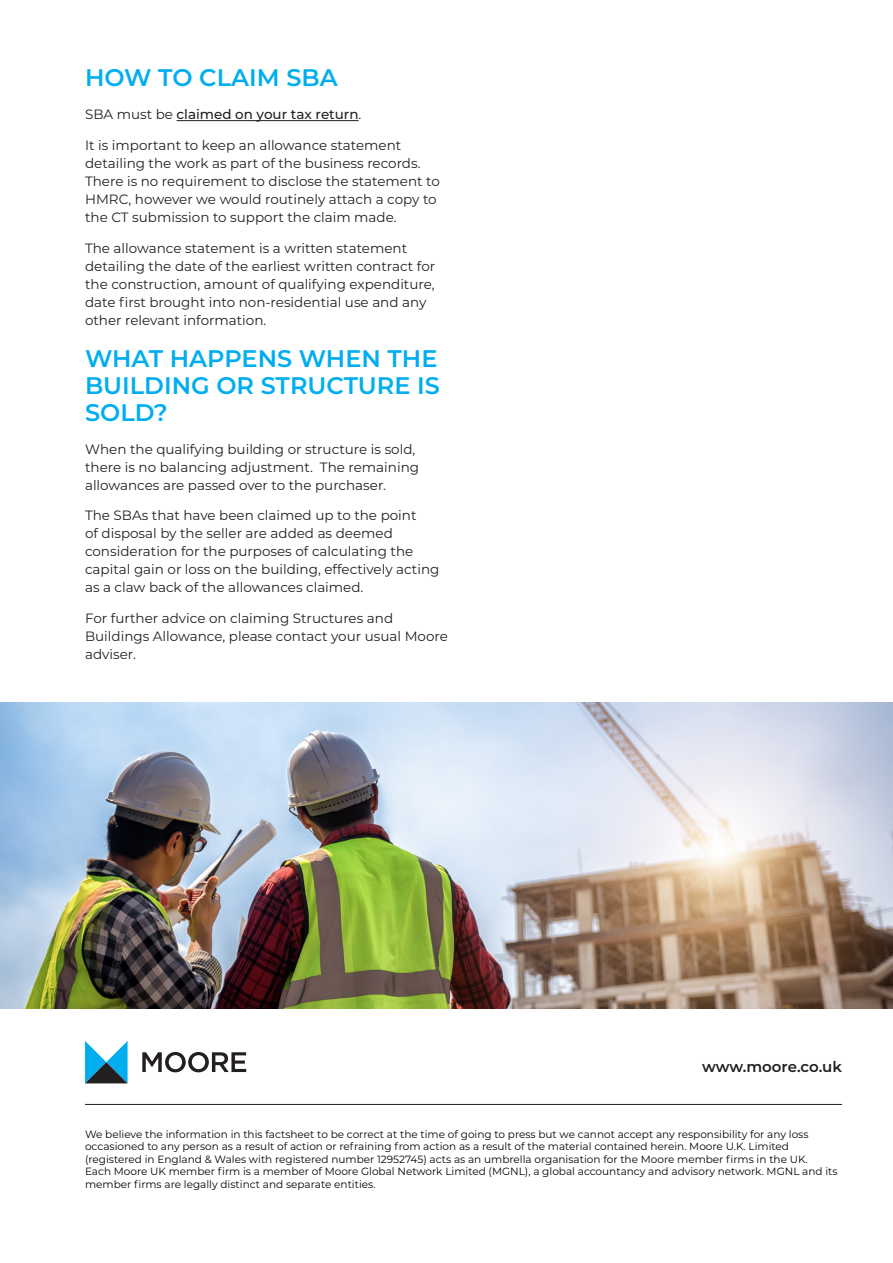
<style>
.page{position:relative;width:893px;height:1263px;background:#fff}
.page>*{position:absolute;margin:0;border:0;box-sizing:border-box;transform-origin:0 0}
.t1{font:600 24px/27px "Montserrat";color:#00aeef;text-align:justify}
.t2{font:600 15px "Montserrat";letter-spacing:-.005em;color:#231f20}
.Body{font:13.5px/18px "Montserrat";color:#231f20}
.Body-2{font:500 13.5px "Montserrat";color:#231f20}
.Body-3{font:10.5px/12.6px "Montserrat";color:#080302}
.s1{font-weight:400}
</style>
<div class="page">
<hr style="left:177px;top:120px;width:182px;height:1px;background:#231f20">
<hr style="left:85px;top:1104px;width:757px;height:1px;background:#231f20">
<svg style="left:85px;top:1041px;width:43px;height:42px"></svg>
<svg style="left:142px;top:1052px;width:104px;height:20px"></svg>
<img style="left:0;top:702px;width:893px;height:306px">
<h1 class="t1" style="left:85px;top:63px;width:254px">HOW TO CLAIM SBA</h1>
<p class="Body-2" style="left:85px;top:105px;width:278px"><span class="s1">SBA must be</span> claimed on your tax return<span class="s1">.</span></p>
<p class="Body" style="left:85px;top:136px;width:356px">It is important to keep an allowance statement detailing the work as part of the business records.<br>There is no requirement to disclose the statement to HMRC, however we would routinely attach a copy to the CT submission to support the claim made.</p>
<p class="Body" style="left:85px;top:239px;width:352px">The allowance statement is a written statement detailing the date of the earliest written contract for the construction, amount of qualifying expenditure, date first brought into non-residential use and any other relevant information.</p>
<h1 class="t1" style="left:85px;top:344px;width:356px">WHAT HAPPENS WHEN THE BUILDING OR STRUCTURE IS SOLD?</h1>
<p class="Body" style="left:85px;top:439px;width:336px">When the qualifying building or structure is sold, there is no balancing adjustment. The remaining allowances are passed over to the purchaser.</p>
<p class="Body" style="left:85px;top:506px;width:356px">The SBAs that have been claimed up to the point<br>of disposal by the seller are added as deemed consideration for the purposes of calculating the capital gain or loss on the building, effectively acting as a claw back of the allowances claimed.</p>
<p class="Body" style="left:85px;top:609px;width:364px">For further advice on claiming Structures and<br>Buildings Allowance, please contact your usual Moore adviser.</p>
<h3 class="t2" style="left:702px;top:1056px;width:141px">www.moore.co.uk</h3>
<p class="Body-3" style="left:85px;top:1127px;width:725px">We believe the information in this factsheet to be correct at the time of going to press but we cannot accept any responsibility for any loss occasioned to any person as a result of action or refraining from action as a result of the material contained herein. Moore U.K. Limited (registered in England &amp; Wales with registered number 12952745) acts as an umbrella organisation for the Moore member firms in the UK.</p>
<p class="Body-3" style="left:85px;top:1165px;width:754px">Each Moore UK member firm is a member of Moore Global Network Limited (MGNL), a global accountancy and advisory network. MGNL and its member firms are legally distinct and separate entities.</p>
</div>
